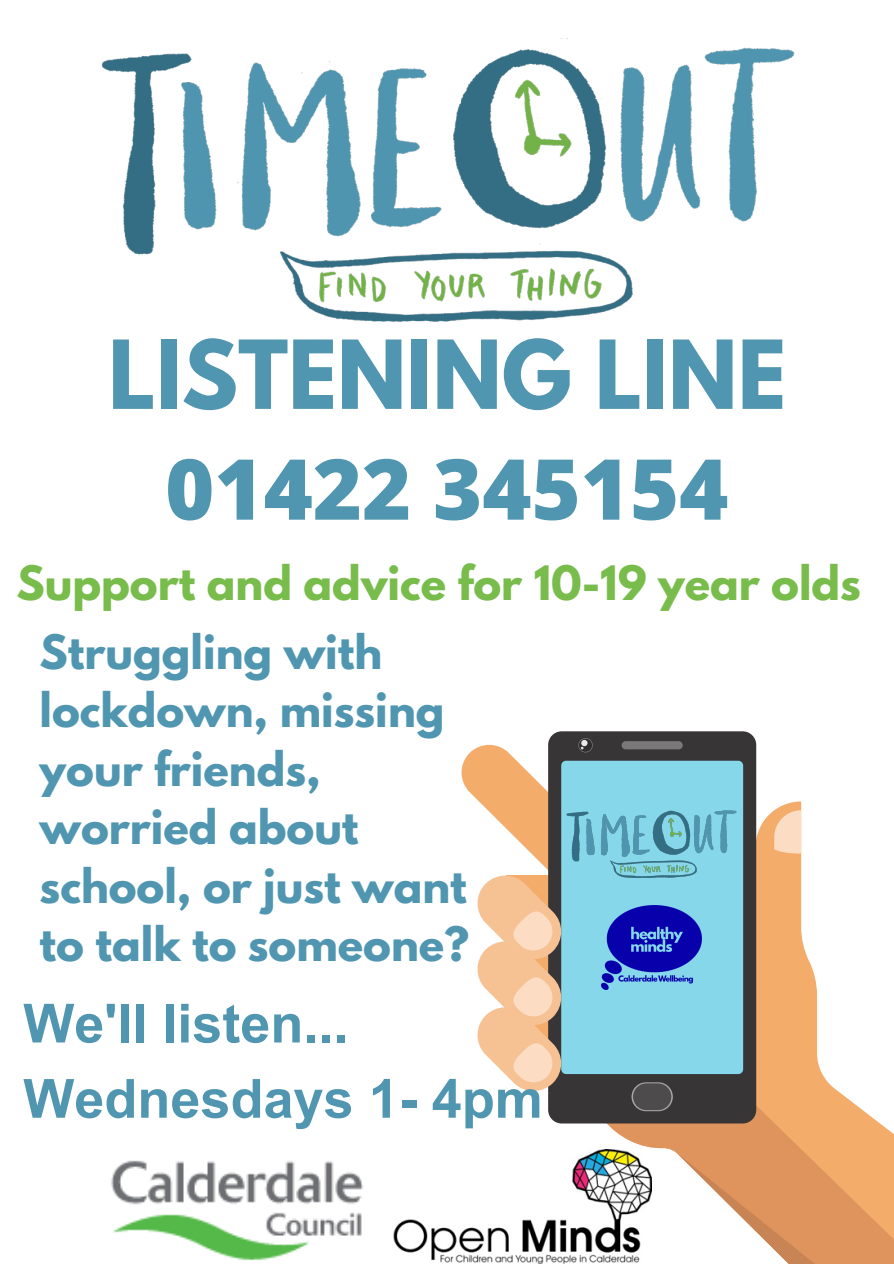
<style>
.page{position:relative;width:894px;height:1264px;background:#fff}
.page>*{position:absolute;margin:0;border:0;box-sizing:border-box;transform-origin:0 0}
.t1{font:700 84px "League Spartan";color:#5096b0}
.t2{font:800 84px "Open Sans";color:#5096b0}
.t3{font:700 54px/75.2px "Arial";color:#5096b0}
.t4{font:700 42px/58.5px "League Spartan";color:#5096b0}
.t5{font:700 42px "League Spartan";color:#78bc4c}
</style>
<div class="page">
<img style="left:101px;top:38px;width:694px;height:284px">
<svg style="left:756px;top:801px;width:69px;height:277px;fill:#f4ac6a"></svg>
<svg style="left:585px;top:1078px;width:308px;height:185px"></svg>
<div style="left:740px;top:977px;width:54px;height:112px;background:#f4ac6a;border-radius:50%"></div>
<svg style="left:774px;top:810px;width:27px;height:44px"></svg>
<svg style="left:675px;top:1152px;width:151px;height:111px"></svg>
<div style="left:548px;top:731px;width:208px;height:392px;background:#383536;border-radius:14px"></div>
<svg style="left:631px;top:1082px;width:41px;height:29px"></svg>
<div style="left:633px;top:1083px;width:38px;height:27px;background:#4e4b4c;border-radius:13px"></div>
<div style="left:621px;top:741px;width:61px;height:8px;background:#7b7879;border-radius:4px"></div>
<div style="left:578px;top:738px;width:14px;height:14px;background:#464344;border-radius:50%"></div>
<svg style="left:579px;top:738px;width:13px;height:13px"></svg>
<div style="left:561px;top:760px;width:182px;height:314px;background:#86d7ea;border-radius:5px"></div>
<svg style="left:461px;top:740px;width:168px;height:353px"></svg>
<img style="left:601px;top:905px;width:100px;height:84px">
<img style="left:111px;top:1160px;width:253px;height:101px">
<img style="left:393px;top:1149px;width:258px;height:114px">
<img style="left:557px;top:797px;width:187px;height:90px">
<h1 class="t1" style="left:108px;top:333px;width:679px">LISTENING LINE</h1>
<h1 class="t2" style="left:165px;top:430px;width:564px">01422 345154</h1>
<p class="t5" style="left:17px;top:562px;width:845px">Support and advice for 10-19 year olds</p>
<p class="t4" style="left:40px;top:627px;width:431px">Struggling with lockdown, missing your friends, worried about school, or just want to talk to someone?</p>
<p class="t3" style="left:23px;top:986px;width:521px">We'll listen...<br>Wednesdays 1- 4pm</p>
</div>
